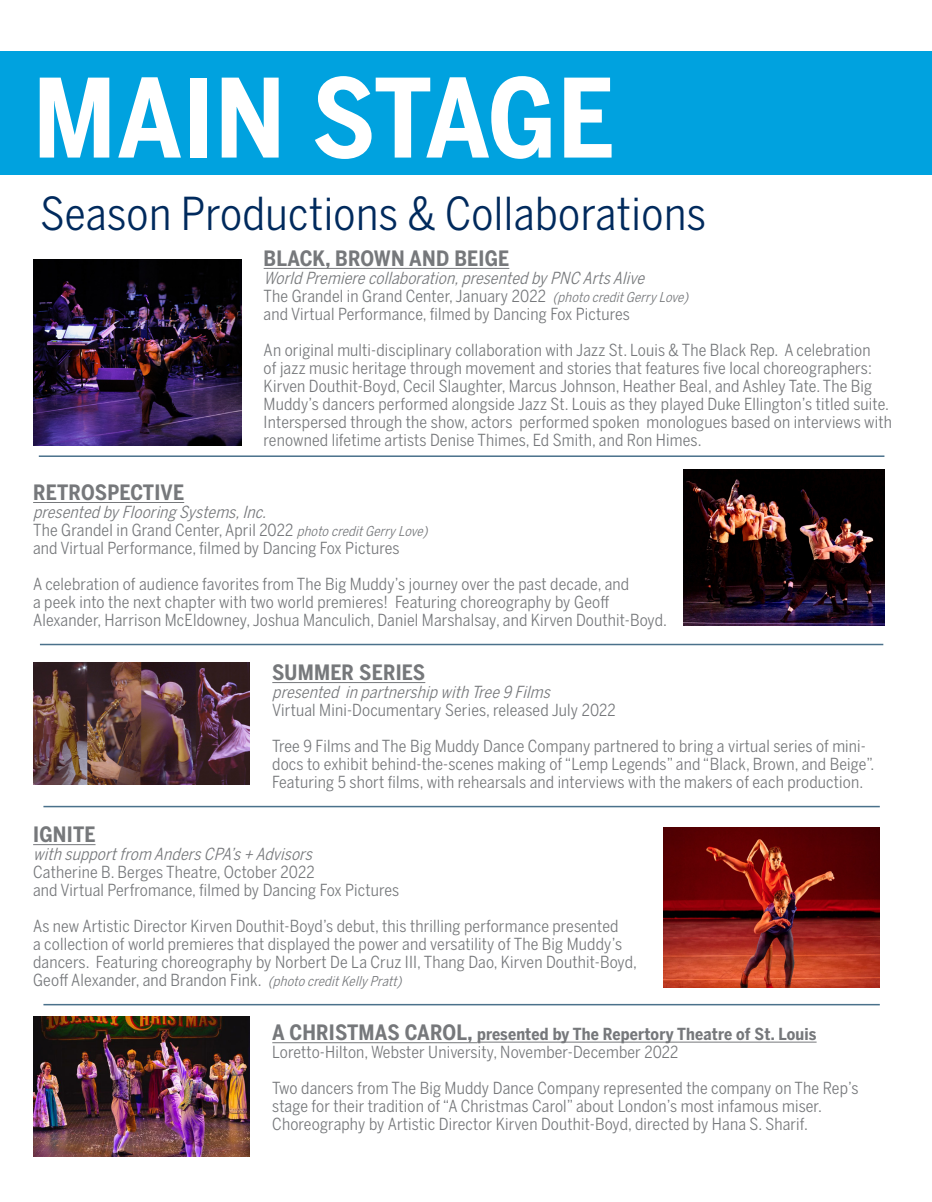
<style>
.page{position:relative;width:932px;height:1202px;background:#fff}
.page>*{position:absolute;margin:0;border:0;box-sizing:border-box;transform-origin:0 0}
.t1{font:700 108px "Benton Sans Cond";letter-spacing:.01em;color:#fff}
.t2{font:45px "Benton Sans Cond";letter-spacing:.01em;color:#002a5d}
.t3{font:700 21px "Benton Sans Cond";letter-spacing:.01em;color:#76787b}
.t4{font:16.5px/18px "Benton Sans Cond";letter-spacing:.01em;color:#76787b}
.t5{font:italic 16.5px/18px "Benton Sans Cond";color:#76787b}
.t6{font:700 16.5px "Benton Sans Cond";letter-spacing:.01em;color:#76787b}
.s1{font-style:normal}
.s2{font-size:13.5px}
.s3{font-style:italic}
.s4{font-style:italic;font-size:13.5px}
.s5{font-size:21px}
</style>
<div class="page">
<div style="left:0;top:51px;width:932px;height:123px;background:#00a2df"></div>
<img style="left:683px;top:469px;width:201px;height:156px">
<img style="left:663px;top:827px;width:216px;height:160px">
<hr style="left:264px;top:268px;width:245px;height:1px;background:#76787b">
<hr style="left:33px;top:502px;width:151px;height:1px;background:#76787b">
<hr style="left:33px;top:844px;width:63px;height:1px;background:#76787b">
<hr style="left:40px;top:644px;width:843px;height:1px;background:#4a718b">
<hr style="left:39px;top:455px;width:845px;height:2px;background:#4a718b">
<img style="left:33px;top:259px;width:209px;height:186px">
<hr style="left:272px;top:682px;width:153px;height:1px;background:#76787b">
<hr style="left:43px;top:806px;width:836px;height:1px;background:#4a718b">
<img style="left:33px;top:662px;width:216px;height:122px">
<hr style="left:43px;top:1004px;width:836px;height:1px;background:#4a718b">
<hr style="left:272px;top:1042px;width:205px;height:1px;background:#76787b">
<hr style="left:477px;top:1041px;width:339px;height:1px;background:#76787b">
<img style="left:33px;top:1016px;width:216px;height:140px">
<p class="t1" style="left:33px;top:55px;width:583px">MAIN STAGE</p>
<p class="t2" style="left:40px;top:187px;width:667px">Season Productions &amp; Collaborations</p>
<p class="t3" style="left:264px;top:246px;width:247px">BLACK, BROWN AND BEIGE</p>
<p class="t5" style="left:264px;top:268px;width:430px">WorldPremierecollaboration,presentedby PNC ArtsAlive<br><span class="s1">The Grandel in Grand Center, January 2022</span> <span class="s2">(photocreditGerry Love)</span></p>
<p class="t4" style="left:264px;top:304px;width:368px">and Virtual Performance, filmed by Dancing Fox Pictures</p>
<p class="t4" style="left:264px;top:340px;width:630px">An original multi-disciplinary collaboration with Jazz St. Louis &amp; The Black Rep. A celebration<br>of jazz music heritage through movement and stories that features five local choreographers:<br>Kirven Douthit-Boyd, Cecil Slaughter, Marcus Johnson, Heather Beal, and Ashley Tate. The Big Muddy’s dancers performed alongside Jazz St. Louis as they played Duke Ellington’s titled suite.<br>Interspersed through the show, actors performed spoken monologues based on interviews with renowned lifetime artists Denise Thimes, Ed Smith, and Ron Himes.</p>
<p class="t3" style="left:33px;top:480px;width:153px">RETROSPECTIVE</p>
<p class="t4" style="left:33px;top:502px;width:399px"><span class="s3">presentedby FlooringSystems,Inc.<br></span>The Grandel in Grand Center, April 2022 <span class="s4">photocreditGerry Love)</span></p>
<p class="t4" style="left:33px;top:538px;width:368px">and Virtual Performance, filmed by Dancing Fox Pictures</p>
<p class="t4" style="left:33px;top:574px;width:635px">A celebration of audience favorites from The Big Muddy’s journey over the past decade, and<br>a peek into the next chapter with two world premieres! Featuring choreography by Geoff<br>Alexander, Harrison McEldowney, Joshua Manculich, Daniel Marshalsay, and Kirven Douthit-Boyd.</p>
<p class="t3" style="left:272px;top:660px;width:154px">SUMMER SERIES</p>
<p class="t4" style="left:272px;top:682px;width:345px"><span class="s3">presented inpartnershipwithTree9 Films<br></span>Virtual Mini-Documentary Series, released July 2022</p>
<p class="t4" style="left:272px;top:736px;width:603px">Tree 9 Films and The Big Muddy Dance Company partnered to bring a virtual series of mini&shy;docs to exhibit behind-the-scenes making of “Lemp Legends” and “Black, Brown, and Beige”.<br>Featuring 5 short films, with rehearsals and interviews with the makers of each production.</p>
<p class="t3" style="left:33px;top:822px;width:64px">IGNITE</p>
<p class="t4" style="left:33px;top:844px;width:285px"><span class="s3">withsupportfrom AndersCPA’s+ Advisors<br></span>Catherine B. Berges Theatre, October 2022</p>
<p class="t4" style="left:33px;top:880px;width:368px">and Virtual Perfromance, filmed by Dancing Fox Pictures</p>
<p class="t4" style="left:33px;top:916px;width:605px">As new Artistic Director Kirven Douthit-Boyd’s debut, this thrilling performance presented<br>a collection of world premieres that displayed the power and versatility of The Big Muddy’s dancers. Featuring choreography by Norbert De La Cruz III, Thang Dao, Kirven Douthit-Boyd, Geoff Alexander, and Brandon Fink. <span class="s4">(photocreditKelly Pratt)</span></p>
<p class="t6" style="left:272px;top:1024px;width:546px"><span class="s5">A CHRISTMAS CAROL,</span> presented by The Repertory Theatre of St. Louis</p>
<p class="t4" style="left:272px;top:1042px;width:407px">Loretto-Hilton, Webster University, November-December 2022</p>
<p class="t4" style="left:272px;top:1078px;width:587px">Two dancers from The Big Muddy Dance Company represented the company on The Rep’s stage for their tradition of “A Christmas Carol” about London’s most infamous miser.</p>
<p class="t4" style="left:272px;top:1114px;width:537px">Choreography by Artistic Director Kirven Douthit-Boyd, directed by Hana S. Sharif.</p>
</div>
